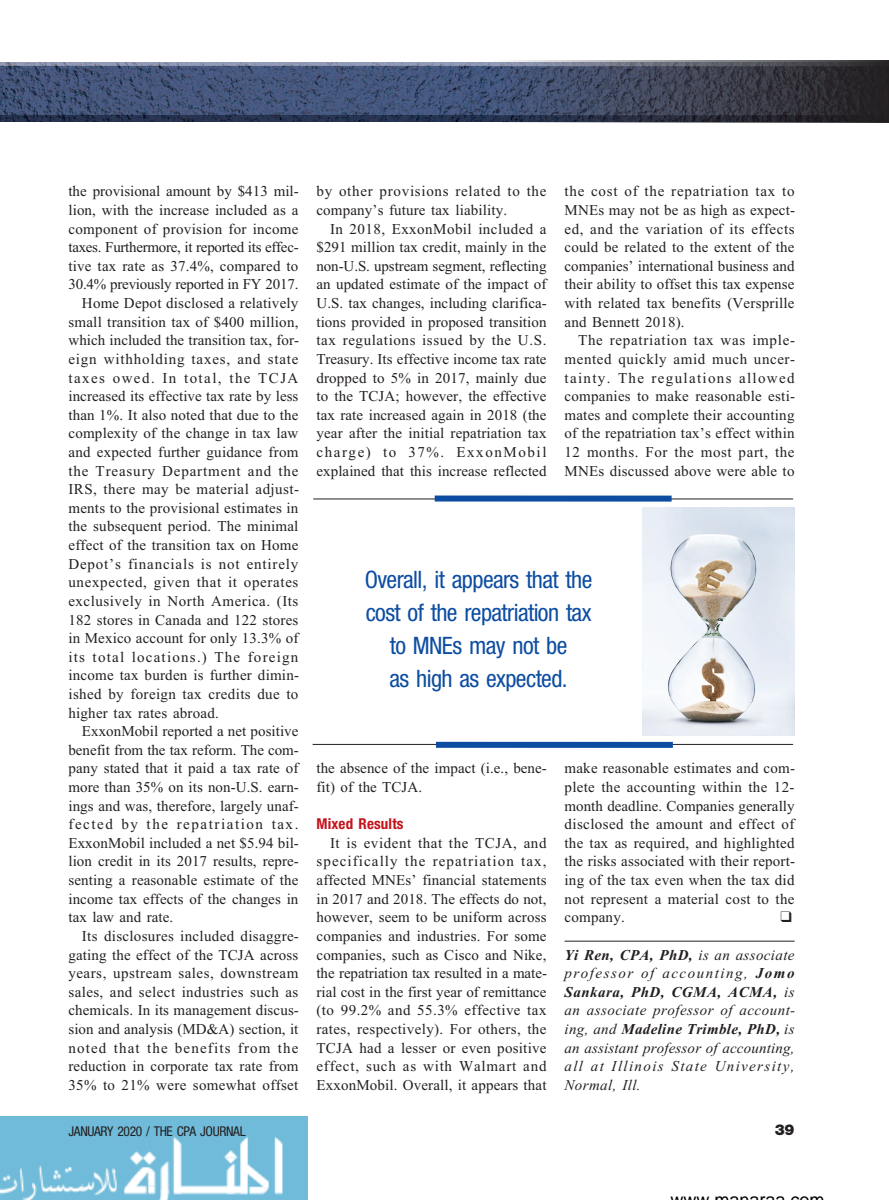
<style>
.page{position:relative;width:889px;height:1200px;background:#fff}
.page>*{position:absolute;margin:0;border:0;box-sizing:border-box;transform-origin:0 0}
.t1{font:condensed 24px/33px "Helvetica Neue LT Std";letter-spacing:-.025em;color:#0d4da1;text-align:center}
.t2{font:15px/18.6px "Times New Roman";letter-spacing:.015em;color:#231f20;text-align:justify}
.t3{font:italic 15px/18.6px "Times New Roman";letter-spacing:.09em;color:#231f20;text-align:justify}
.t4{font:15px "Times New Roman";letter-spacing:.035em;color:#231f20}
.t5{font:15px "Times New Roman";letter-spacing:.055em;color:#231f20}
.t6{font:15px/18.6px "Times New Roman";letter-spacing:.05em;color:#231f20}
.t7{font:15px "Times New Roman";letter-spacing:-.02em;color:#231f20}
.t8{font:15px "Times New Roman";letter-spacing:-.015em;color:#231f20}
.t9{font:15px "Times New Roman";letter-spacing:.045em;color:#231f20}
.t10{font:15px "Times New Roman";letter-spacing:.08em;color:#231f20}
.t11{font:15px "Times New Roman";letter-spacing:.06em;color:#231f20}
.t12{font:15px "Times New Roman";letter-spacing:.105em;color:#231f20}
.t13{font:15px "Times New Roman";letter-spacing:.075em;color:#231f20}
.t14{font:15px "Times New Roman";letter-spacing:.095em;color:#231f20}
.t15{font:700 condensed 15px "Helvetica Neue LT Std";letter-spacing:.01em;color:#c4121a}
.t16{font:900 15px "Helvetica Neue LT Std";color:#231f20}
.t17{font:condensed 13.5px "Helvetica Neue LT Std";letter-spacing:-.025em;color:#231f20}
.s1{font-weight:700}
</style>
<div class="page">
<img style="left:0;top:1116px;width:307px;height:83px">
<hr style="left:564px;top:940px;width:230px;height:1px;background:#231f20">
<img style="left:0;top:62px;width:490px;height:59px">
<img style="left:490px;top:61px;width:399px;height:62px">
<hr style="left:313px;top:498px;width:480px;height:1px;background:#231f20">
<hr style="left:313px;top:744px;width:480px;height:1px;background:#231f20">
<div style="left:435px;top:495px;width:237px;height:6px;background:#0d4da1"></div>
<div style="left:436px;top:741px;width:237px;height:6px;background:#0d4da1"></div>
<img style="left:643px;top:508px;width:151px;height:227px">
<p class="t2" style="left:68px;top:182px;width:232px">the provisional amount by $413 mil-</p>
<p class="t2" style="left:68px;top:200px;width:231px">lion, with the increase included as a</p>
<p class="t2" style="left:68px;top:219px;width:231px">component of provision for income</p>
<p class="t7" style="left:68px;top:238px;width:232px">taxes. Furthermore, it reported its effec-</p>
<p class="t2" style="left:68px;top:256px;width:231px">tive tax rate as 37.4%, compared to</p>
<p class="t8" style="left:68px;top:275px;width:231px">30.4% previously reported in FY 2017.</p>
<p class="t2" style="left:82px;top:293px;width:218px">Home Depot disclosed a relatively</p>
<p class="t2" style="left:68px;top:312px;width:231px">small transition tax of $400 million,</p>
<p class="t2" style="left:68px;top:331px;width:232px">which included the transition tax, for-</p>
<p class="t5" style="left:68px;top:350px;width:231px">eign withholding taxes, and state</p>
<p class="t14" style="left:68px;top:368px;width:231px">taxes owed. In total, the TCJA</p>
<p class="t2" style="left:68px;top:386px;width:231px">increased its effective tax rate by less</p>
<p class="t2" style="left:68px;top:405px;width:231px">than 1%. It also noted that due to the</p>
<p class="t2" style="left:68px;top:424px;width:231px">complexity of the change in tax law</p>
<p class="t2" style="left:68px;top:442px;width:231px">and expected further guidance from</p>
<p class="t11" style="left:68px;top:461px;width:231px">the Treasury Department and the</p>
<p class="t2" style="left:68px;top:479px;width:232px">IRS, there may be material adjust-</p>
<p class="t2" style="left:68px;top:498px;width:231px">ments to the provisional estimates in</p>
<p class="t2" style="left:68px;top:517px;width:231px">the subsequent period. The minimal</p>
<p class="t2" style="left:68px;top:535px;width:231px">effect of the transition tax on Home</p>
<p class="t5" style="left:68px;top:554px;width:231px">Depot’s financials is not entirely</p>
<p class="t9" style="left:68px;top:573px;width:231px">unexpected, given that it operates</p>
<p class="t4" style="left:68px;top:592px;width:231px">exclusively in North America. (Its</p>
<p class="t2" style="left:68px;top:610px;width:231px">182 stores in Canada and 122 stores</p>
<p class="t2" style="left:68px;top:628px;width:231px">in Mexico account for only 13.3% of</p>
<p class="t10" style="left:68px;top:647px;width:231px">its total locations.) The foreign</p>
<p class="t2" style="left:68px;top:665px;width:232px">income tax burden is further dimin-</p>
<p class="t2" style="left:68px;top:684px;width:231px">ished by foreign tax credits due to</p>
<p class="t2" style="left:68px;top:703px;width:152px">higher tax rates abroad.</p>
<p class="t2" style="left:82px;top:721px;width:218px">ExxonMobil reported a net positive</p>
<p class="t2" style="left:68px;top:740px;width:232px">benefit from the tax reform. The com-</p>
<p class="t2" style="left:68px;top:758px;width:231px">pany stated that it paid a tax rate of</p>
<p class="t2" style="left:68px;top:777px;width:232px">more than 35% on its non-U.S. earn-</p>
<p class="t2" style="left:68px;top:796px;width:232px">ings and was, therefore, largely unaf-</p>
<p class="t12" style="left:68px;top:815px;width:231px">fected by the repatriation tax.</p>
<p class="t2" style="left:68px;top:833px;width:232px">ExxonMobil included a net $5.94 bil-</p>
<p class="t2" style="left:68px;top:851px;width:232px">lion credit in its 2017 results, repre-</p>
<p class="t2" style="left:68px;top:870px;width:231px">senting a reasonable estimate of the</p>
<p class="t2" style="left:68px;top:889px;width:231px">income tax effects of the changes in</p>
<p class="t2" style="left:68px;top:907px;width:106px">tax law and rate.</p>
<p class="t2" style="left:82px;top:926px;width:219px">Its disclosures included disaggre-</p>
<p class="t2" style="left:68px;top:944px;width:231px">gating the effect of the TCJA across</p>
<p class="t4" style="left:68px;top:964px;width:231px">years, upstream sales, downstream</p>
<p class="t2" style="left:68px;top:982px;width:231px">sales, and select industries such as</p>
<p class="t2" style="left:68px;top:1000px;width:232px">chemicals. In its management discus-</p>
<p class="t2" style="left:68px;top:1019px;width:231px">sion and analysis (MD&amp;A) section, it</p>
<p class="t13" style="left:68px;top:1038px;width:231px">noted that the benefits from the</p>
<p class="t2" style="left:68px;top:1056px;width:231px">reduction in corporate tax rate from</p>
<p class="t2" style="left:68px;top:1075px;width:231px">35% to 21% were somewhat offset</p>
<p class="t6" style="left:316px;top:182px;width:231px">by other provisions related to the company’s future tax liability.</p>
<p class="t2" style="left:316px;top:219px;width:232px;text-indent:14px">In 2018, ExxonMobil included a $291 million tax credit, mainly in the non-U.S. upstream segment, reflecting an updated estimate of the impact of U.S. tax changes, including clarifica&shy;tions provided in proposed transition tax regulations issued by the U.S.<br>Treasury. Its effective income tax rate dropped to 5% in 2017, mainly due to the TCJA; however, the effective tax rate increased again in 2018 (the year after the initial repatriation tax charge) to 37%. ExxonMobil explained that this increase reflected</p>
<p class="t2" style="left:564px;top:182px;width:232px">the cost of the repatriation tax to MNEs may not be as high as expect&shy;ed, and the variation of its effects could be related to the extent of the companies’ international business and their ability to offset this tax expense with related tax benefits (Versprille and Bennett 2018).</p>
<p class="t2" style="left:564px;top:331px;width:232px;text-indent:14px">The repatriation tax was imple&shy;mented quickly amid much uncer&shy;tainty. The regulations allowed companies to make reasonable esti&shy;mates and complete their accounting of the repatriation tax’s effect within 12 months. For the most part, the MNEs discussed above were able to</p>
<h1 class="t1" style="left:365px;top:564px;width:229px">Overall, it appears that the cost of the repatriation tax to MNEs may not be<br>as high as expected.</h1>
<p class="t2" style="left:316px;top:758px;width:232px">the absence of the impact (i.e., bene&shy;fit) of the TCJA.</p>
<p class="t15" style="left:316px;top:818px;width:89px">Mixed Results</p>
<p class="t2" style="left:316px;top:833px;width:232px;text-indent:14px">It is evident that the TCJA, and specifically the repatriation tax, affected MNEs’ financial statements in 2017 and 2018. The effects do not, however, seem to be uniform across companies and industries. For some companies, such as Cisco and Nike, the repatriation tax resulted in a mate&shy;rial cost in the first year of remittance (to 99.2% and 55.3% effective tax rates, respectively). For others, the TCJA had a lesser or even positive effect, such as with Walmart and ExxonMobil. Overall, it appears that</p>
<p class="t2" style="left:564px;top:758px;width:232px">make reasonable estimates and com&shy;plete the accounting within the 12- month deadline. Companies generally disclosed the amount and effect of the tax as required, and highlighted the risks associated with their report&shy;ing of the tax even when the tax did not represent a material cost to the company.</p>
<p class="t3" style="left:564px;top:944px;width:232px"><span class="s1">Yi Ren, CPA, PhD,</span> is an associate professor of accounting, <span class="s1">Jomo Sankara, PhD, CGMA, ACMA,</span> is an associate professor of account&shy;ing, and <span class="s1">Madeline Trimble, PhD,</span> is an assistant professor of accounting, all at Illinois State University, Normal, Ill.</p>
<p class="t17" style="left:69px;top:1125px;width:179px">JANUARY 2020 / THE CPA JOURNAL</p>
<p class="t16" style="left:775px;top:1124px;width:21px">39</p>
</div>
